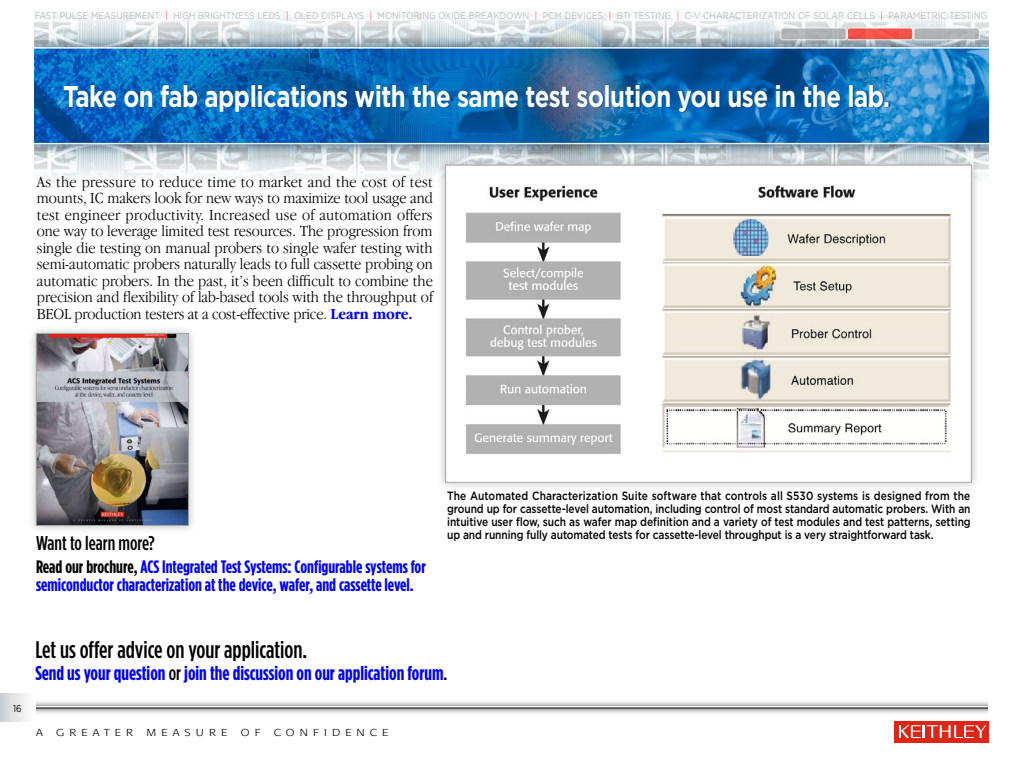
<style>
.page{position:relative;width:1024px;height:768px;background:#fff}
.page>*{position:absolute;margin:0;border:0;box-sizing:border-box;transform-origin:0 0}
.t1{font:700 30px "Gotham";letter-spacing:-.02em;color:#fff;scale:.8 1}
.t2{font:500 24px "Gotham Condensed";color:#000}
.t3{font:700 20px "Gotham Condensed";color:#00f}
.t4{font:500 20px "Gotham Condensed";color:#000}
.t5{font:700 18px/18px "Gotham Condensed";color:#00f}
.t6{font:300 16px/16.5px "Garamond IT Cby BT";letter-spacing:-.01em;color:#000;text-align:justify;scale:.9 1}
.t7{font:500 12px/13px "Gotham";letter-spacing:-.01em;color:#000;text-align:justify;scale:.85 1}
.t8{font:300 10px "Formata";letter-spacing:.42em;color:#000;scale:1.2 1}
.t9{font:10px "Gotham";color:#000;scale:.85 1}
.t10{font:300 9.7px "Gotham";letter-spacing:.025em;color:#a5a5a6;scale:.85 1}
.s1{color:#ff2516}
.s2{font-weight:700;color:#00f}
.s3{color:#000}
.s4{font-weight:500;color:#000}
</style>
<div class="page">
<img style="left:35px;top:12px;width:953px;height:167px">
<svg style="left:36px;top:708px;width:952px;height:6px"></svg>
<svg style="left:36px;top:701px;width:952px;height:4px"></svg>
<hr style="left:36px;top:707px;width:952px;height:1px;background:#000">
<div style="left:894px;top:721px;width:95px;height:21px;background:#de2516"></div>
<svg style="left:899px;top:725px;width:87px;height:13px"></svg>
<svg style="left:0;top:694px;width:27px;height:27px"></svg>
<div style="left:914px;top:28px;width:65px;height:12px;background:#b0b3b5;border-radius:2px"></div>
<div style="left:914px;top:28px;width:66px;height:12px;border:1px solid #fff;border-radius:2px"></div>
<div style="left:847px;top:28px;width:66px;height:12px;background:#f35348;border-radius:2px"></div>
<div style="left:847px;top:28px;width:66px;height:12px;border:1px solid #fff;border-radius:2px"></div>
<div style="left:781px;top:28px;width:65px;height:12px;background:#b0b2b4;border-radius:2px"></div>
<div style="left:781px;top:28px;width:65px;height:12px;border:1px solid #fff;border-radius:2px"></div>
<div style="left:437px;top:157px;width:543px;height:334px;background:#6b6d6d;opacity:.45"></div>
<img style="left:447px;top:167px;width:523px;height:309px">
<div style="left:445px;top:165px;width:527px;height:318px;border:1px solid #a5a5a6"></div>
<div style="left:28px;top:325px;width:169px;height:209px;background:#6b6d6d;opacity:.45"></div>
<img style="left:38px;top:335px;width:149px;height:189px">
<div style="left:36px;top:333px;width:153px;height:193px;border:1px solid #a5a5a6"></div>
<svg style="left:63px;top:84px;width:827px;height:29px;background:#085da2"></svg>
<p class="t10" style="left:35px;top:10px;width:1122px">FAST PULSE MEASUREMENT <span class="s1">|</span> HIGH BRIGHTNESS LEDS <span class="s1">|</span> OLED DISPLAYS <span class="s1">|</span> MONITORING OXIDE BREAKDOWN <span class="s1">|</span> PCM DEVICES <span class="s1">|</span> BTI TESTING <span class="s1">|</span> C-V CHARACTERIZATION OF SOLAR CELLS <span class="s1">|</span> PARAMETRIC TESTING</p>
<h1 class="t1" style="left:63px;top:79px;width:1035px">Take on fab applications with the same test solution you use in the lab.</h1>
<p class="t6" style="left:37px;top:173px;width:442px">As the pressure to reduce time to market and the cost of test mounts, IC makers look for new ways to maximize tool usage and test engineer productivity. Increased use of automation offers one way to leverage limited test resources. The progression from single die testing on manual probers to single wafer testing with semi-automatic probers naturally leads to full cassette probing on automatic probers. In the past, it’s been difficult to combine the precision and flexibility of lab-based tools with the throughput of BEOL production testers at a cost-effective price. <span class="s2">Learn more.</span></p>
<p class="t4" style="left:36px;top:532px;width:120px">Want to learn more?</p>
<p class="t5" style="left:36px;top:557px;width:391px"><span class="s3">Read our brochure,</span> ACS Integrated Test Systems: Configurable systems for semiconductor characterization at the device, wafer, and cassette level.</p>
<p class="t7" style="left:447px;top:489px;width:617px">The Automated Characterization Suite software that controls all S530 systems is designed from the ground up for cassette-level automation, including control of most standard automatic probers. With an intuitive user flow, such as wafer map definition and a variety of test modules and test patterns, setting up and running fully automated tests for cassette-level throughput is a very straightforward task.</p>
<p class="t9" style="left:13px;top:703px;width:11px">16</p>
<h2 class="t2" style="left:35px;top:636px;width:273px">Let us offer advice on your application.</h2>
<p class="t3" style="left:35px;top:662px;width:414px">Send us your question <span class="s4">or</span> join the discussion on our application forum<span class="s4">.</span></p>
<p class="t8" style="left:36px;top:727px;width:7px">A</p>
<p class="t8" style="left:56px;top:727px;width:65px">GREATER</p>
<p class="t8" style="left:146px;top:727px;width:69px">MEASURE</p>
<p class="t8" style="left:241px;top:727px;width:18px">O F</p>
<p class="t8" style="left:274px;top:727px;width:97px">CONFIDENCE</p>
</div>
